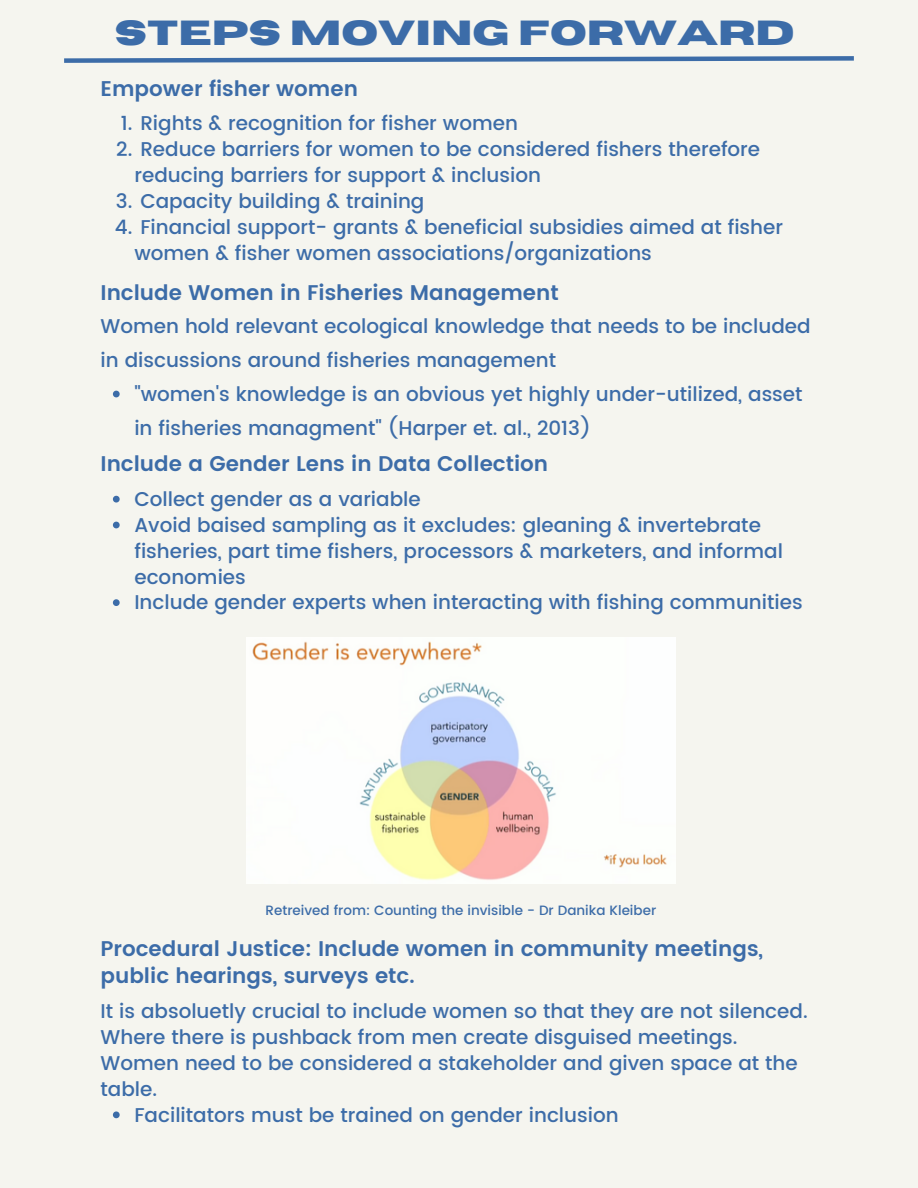
<style>
.page{position:relative;width:918px;height:1188px;background:#f5f5ef}
.page>*{position:absolute;margin:0;border:0;box-sizing:border-box;transform-origin:0 0}
.t1{font:700 34.8px "Horizon";color:#3c6ca8}
.t2{font:600 21.3px/27px "Poppins";color:#3c6ca8}
.t3{font:500 19.95px/25.8px "Poppins";color:#3c6ca8}
.t4{font:500 13.5px "Poppins";color:#3c6ca8}
</style>
<div class="page">
<svg style="left:64px;top:56px;width:790px;height:7px"></svg>
<img style="left:246px;top:638px;width:429px;height:245px">
<svg style="left:113px;top:391px;width:7px;height:6px"></svg>
<svg style="left:113px;top:1111px;width:7px;height:7px"></svg>
<svg style="left:113px;top:496px;width:7px;height:7px"></svg>
<svg style="left:113px;top:522px;width:7px;height:6px"></svg>
<svg style="left:113px;top:599px;width:7px;height:7px"></svg>
<h1 class="t1" style="left:115px;top:16px;width:681px">STEPS MOVING FORWARD</h1>
<p class="t2" style="left:101px;top:75px;width:259px">Empower fisher women</p>
<p class="t3" style="left:121px;top:111px;width:399px">1. Rights &amp; recognition for fisher women</p>
<p class="t3" style="left:134px;top:136px;width:627px;text-indent:-18px">2. Reduce barriers for women to be considered fishers therefore reducing barriers for support &amp; inclusion</p>
<p class="t3" style="left:116px;top:188px;width:310px">3. Capacity building &amp; training</p>
<p class="t3" style="left:134px;top:214px;width:650px;text-indent:-20px">4. Financial support- grants &amp; beneficial subsidies aimed at fisher women &amp; fisher women associations/organizations</p>
<p class="t2" style="left:101px;top:279px;width:460px">Include Women in Fisheries Management</p>
<p class="t3" style="left:101px;top:310px;width:712px;line-height:33.8px">Women hold relevant ecological knowledge that needs to be included in discussions around fisheries management</p>
<p class="t3" style="left:134px;top:377px;width:670px;line-height:33.8px">"women's knowledge is an obvious yet highly under-utilized, asset in fisheries managment" (Harper et. al., 2013)</p>
<p class="t2" style="left:101px;top:450px;width:449px">Include a Gender Lens in Data Collection</p>
<p class="t3" style="left:134px;top:486px;width:670px">Collect gender as a variable<br>Avoid baised sampling as it excludes: gleaning &amp; invertebrate fisheries, part time fishers, processors &amp; marketers, and informal economies<br>Include gender experts when interacting with fishing communities</p>
<p class="t4" style="left:265px;top:902px;width:392px">Retreived from: Counting the invisible - Dr Danika Kleiber</p>
<p class="t2" style="left:101px;top:936px;width:664px">Procedural Justice: Include women in community meetings, public hearings, surveys etc.</p>
<p class="t3" style="left:101px;top:998px;width:709px">It is absoluetly crucial to include women so that they are not silenced.<br>Where there is pushback from men create disguised meetings.<br>Women need to be considered a stakeholder and given space at the table.</p>
<p class="t3" style="left:134px;top:1102px;width:486px">Facilitators must be trained on gender inclusion</p>
</div>
